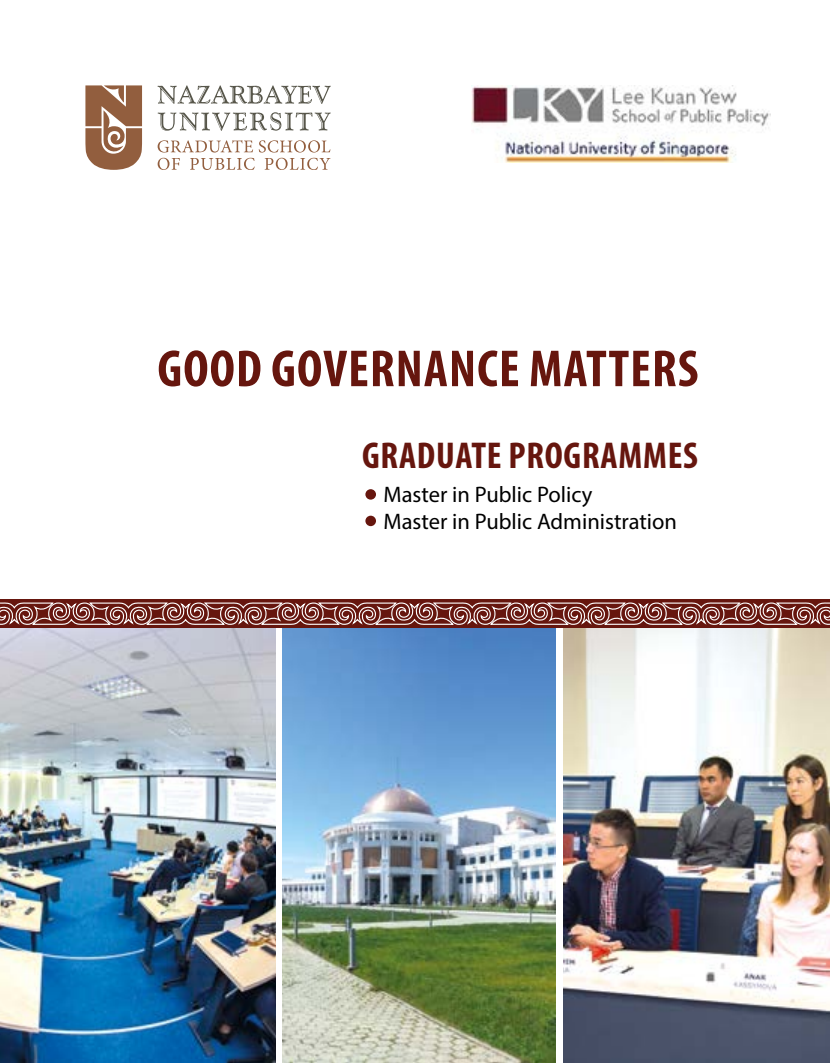
<style>
.page{position:relative;width:830px;height:1063px;background:#fff}
.page>*{position:absolute;margin:0;border:0;box-sizing:border-box;transform-origin:0 0}
.t1{font:700 condensed 52.5px "Myriad Pro";letter-spacing:.02em;color:#66160e}
.t2{font:700 condensed 37.5px "Myriad Pro";letter-spacing:.02em;color:#66160e}
.t3{font:22.5px/27px "Myriad Pro";color:#000}
</style>
<div class="page">
<img style="left:0;top:628px;width:275px;height:435px">
<img style="left:282px;top:628px;width:272px;height:435px">
<img style="left:563px;top:628px;width:266px;height:435px">
<svg style="left:158px;top:112px;width:172px;height:19px"></svg>
<svg style="left:157px;top:85px;width:173px;height:19px"></svg>
<svg style="left:85px;top:85px;width:57px;height:85px;background:#a77d63"></svg>
<svg style="left:157px;top:140px;width:173px;height:30px"></svg>
<div style="left:0;top:600px;width:829px;height:28px;background:#66160e"></div>
<svg style="left:0;top:602px;width:829px;height:23px"></svg>
<div style="left:365px;top:489px;width:11px;height:11px;background:#66160e;border-radius:50%"></div>
<div style="left:365px;top:516px;width:11px;height:10px;background:#66160e;border-radius:50%"></div>
<img style="left:471px;top:85px;width:299px;height:77px">
<h1 class="t1" style="left:157px;top:336px;width:542px">GOOD GOVERNANCE MATTERS</h1>
<h2 class="t2" style="left:362px;top:432px;width:337px">GRADUATE PROGRAMMES</h2>
<p class="t3" style="left:383px;top:481px;width:295px">Master in Public Policy<br>Master in Public Administration</p>
</div>
